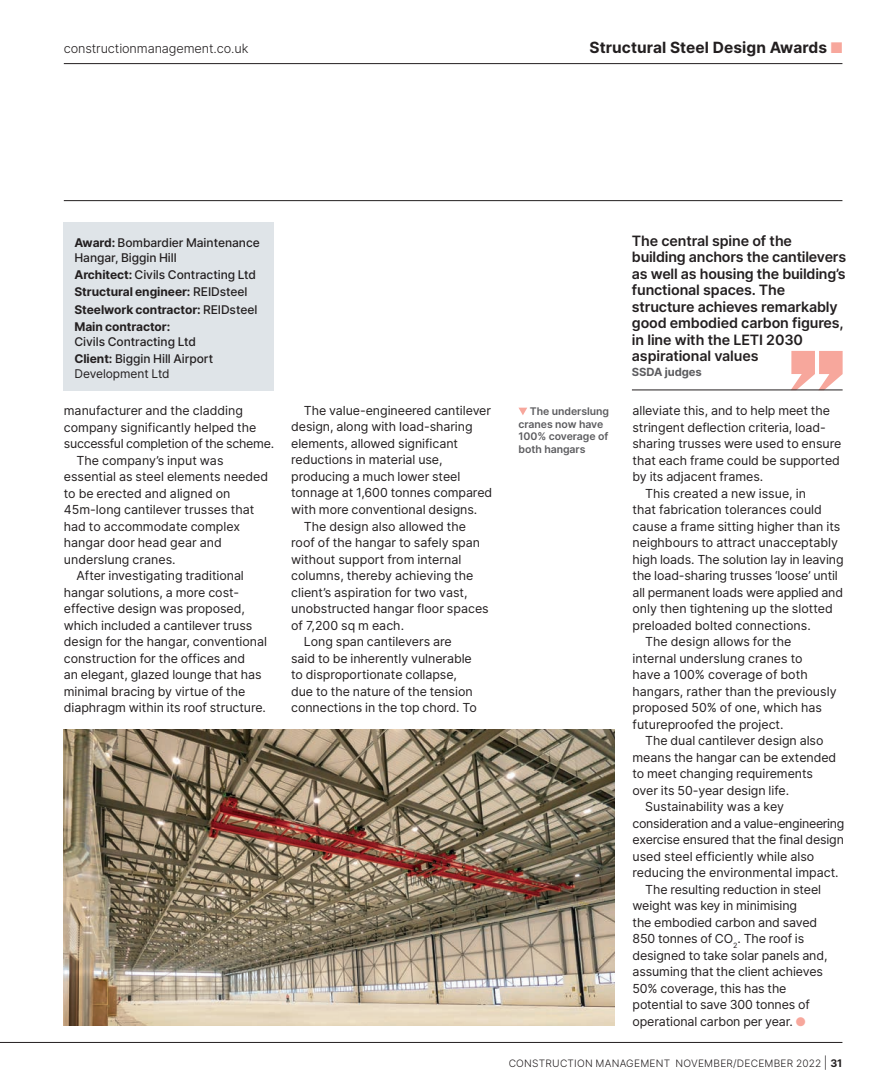
<style>
.page{position:relative;width:885px;height:1085px;background:#fff}
.page>*{position:absolute;margin:0;border:0;box-sizing:border-box;transform-origin:0 0}
.t1{font:700 15.45px "Inter";letter-spacing:.005em;color:#231f20}
.t2{font:600 14.25px/16.5px "Inter";letter-spacing:-.01em;color:#231f20}
.t3{font:300 12.75px "Inter";letter-spacing:-.01em;color:#231f20}
.t4{font:12.45px "Inter";letter-spacing:-.005em;color:#231f20}
.t5{font:12.45px "Inter";letter-spacing:-.025em;color:#231f20}
.t6{font:700 12px/17.1px "Inter";letter-spacing:-.005em;color:#231f20}
.t7{font:500 12px/15px "Inter";letter-spacing:-.005em;color:#231f20}
.t8{font:12px "Inter";letter-spacing:-.005em;color:#231f20}
.t9{font:700 11.25px "Inter";letter-spacing:-.01em;color:#5c5c5f}
.t10{font:600 10.5px/12.8px "Inter";letter-spacing:-.005em;color:#5c5c5f}
.t11{font:300 10.2px "Inter";letter-spacing:.02em;color:#231f20}
.s1{color:#f7a79c}
.s2{font-weight:700}
.s3{font-weight:500}
.s4{font-size:12px}
.s5{font-weight:700;font-size:10.5px}
</style>
<div class="page">
<hr style="left:64px;top:200px;width:778px;height:1px;background:#231f20">
<hr style="left:0;top:1041px;width:842px;height:1px;background:#231f20">
<hr style="left:64px;top:63px;width:778px;height:1px;background:#231f20">
<div style="left:64px;top:222px;width:210px;height:169px;background:#dfe4e8"></div>
<svg style="left:791px;top:351px;width:51px;height:38px"></svg>
<hr style="left:632px;top:389px;width:210px;height:1px;background:#231f20">
<img style="left:63px;top:729px;width:551px;height:296px">
<svg style="left:518px;top:407px;width:9px;height:8px"></svg>
<p class="t3" style="left:64px;top:40px;width:186px">constructionmanagement.co.uk</p>
<p class="t1" style="left:589px;top:37px;width:254px">Structural Steel Design Awards <span class="s1">■</span></p>
<p class="t7" style="left:74px;top:235px;width:187px"><span class="s2">Award:</span> Bombardier Maintenance<br>Hangar, Biggin Hill</p>
<p class="t6" style="left:74px;top:266px;width:184px">Architect: <span class="s3">Civils Contracting Ltd<br></span>Structural engineer: <span class="s3">REIDsteel<br></span>Steelwork contractor: <span class="s3">REIDsteel<br></span>Main contractor:</p>
<p class="t7" style="left:74px;top:332px;width:140px;line-height:17.1px">Civils Contracting Ltd<br><span class="s2">Client:</span> Biggin Hill Airport</p>
<p class="t8" style="left:74px;top:365px;width:97px">Development Ltd</p>
<p class="t4" style="left:64px;top:401px;width:181px">manufacturer and the cladding</p>
<p class="t4" style="left:64px;top:418px;width:194px">company significantly helped the</p>
<p class="t5" style="left:64px;top:434px;width:212px">successful completion of the scheme.</p>
<p class="t4" style="left:77px;top:451px;width:148px">The company’s input was</p>
<p class="t4" style="left:64px;top:467px;width:206px">essential as steel elements needed</p>
<p class="t4" style="left:64px;top:484px;width:168px">to be erected and aligned on</p>
<p class="t4" style="left:64px;top:500px;width:192px">45m-long cantilever trusses that</p>
<p class="t4" style="left:64px;top:517px;width:178px">had to accommodate complex</p>
<p class="t4" style="left:64px;top:533px;width:159px">hangar door head gear and</p>
<p class="t4" style="left:64px;top:550px;width:113px">underslung cranes.</p>
<p class="t4" style="left:77px;top:566px;width:169px">After investigating traditional</p>
<p class="t4" style="left:64px;top:583px;width:177px">hangar solutions, a more cost-</p>
<p class="t4" style="left:64px;top:599px;width:183px">effective design was proposed,</p>
<p class="t4" style="left:64px;top:616px;width:190px">which included a cantilever truss</p>
<p class="t4" style="left:64px;top:632px;width:205px">design for the hangar, conventional</p>
<p class="t4" style="left:64px;top:649px;width:183px">construction for the offices and</p>
<p class="t4" style="left:64px;top:665px;width:199px">an elegant, glazed lounge that has</p>
<p class="t4" style="left:64px;top:682px;width:183px">minimal bracing by virtue of the</p>
<p class="t4" style="left:64px;top:698px;width:204px">diaphragm within its roof structure.</p>
<p class="t4" style="left:304px;top:401px;width:189px">The value-engineered cantilever</p>
<p class="t4" style="left:291px;top:418px;width:183px">design, along with load-sharing</p>
<p class="t4" style="left:291px;top:434px;width:168px">elements, allowed significant</p>
<p class="t4" style="left:291px;top:451px;width:153px">reductions in material use,</p>
<p class="t4" style="left:291px;top:467px;width:171px">producing a much lower steel</p>
<p class="t4" style="left:291px;top:484px;width:202px">tonnage at 1,600 tonnes compared</p>
<p class="t4" style="left:291px;top:500px;width:188px">with more conventional designs.</p>
<p class="t4" style="left:304px;top:517px;width:163px">The design also allowed the</p>
<p class="t4" style="left:291px;top:533px;width:190px">roof of the hangar to safely span</p>
<p class="t4" style="left:291px;top:550px;width:172px">without support from internal</p>
<p class="t4" style="left:291px;top:566px;width:184px">columns, thereby achieving the</p>
<p class="t4" style="left:291px;top:583px;width:178px">client’s aspiration for two vast,</p>
<p class="t4" style="left:291px;top:599px;width:199px">unobstructed hangar floor spaces</p>
<p class="t4" style="left:291px;top:616px;width:114px">of 7,200 sq m each.</p>
<p class="t4" style="left:304px;top:632px;width:149px">Long span cantilevers are</p>
<p class="t4" style="left:291px;top:649px;width:182px">said to be inherently vulnerable</p>
<p class="t4" style="left:291px;top:665px;width:167px">to disproportionate collapse,</p>
<p class="t4" style="left:291px;top:682px;width:183px">due to the nature of the tension</p>
<p class="t4" style="left:291px;top:698px;width:187px">connections in the top chord. To</p>
<p class="t10" style="left:518px;top:404px;width:92px;text-indent:11px">The underslung cranes now have<br>100% coverage of both hangars</p>
<p class="t2" style="left:632px;top:232px;width:216px">The central spine of the building anchors the cantilevers as well as housing the building’s functional spaces. The structure achieves remarkably good embodied carbon figures, in line with the LETI 2030 aspirational values</p>
<p class="t9" style="left:632px;top:363px;width:71px">SSDA judges</p>
<p class="t4" style="left:632px;top:401px;width:199px">alleviate this, and to help meet the</p>
<p class="t4" style="left:632px;top:418px;width:195px">stringent deflection criteria, load-</p>
<p class="t4" style="left:632px;top:434px;width:210px">sharing trusses were used to ensure</p>
<p class="t4" style="left:632px;top:451px;width:209px">that each frame could be supported</p>
<p class="t4" style="left:632px;top:467px;width:132px">by its adjacent frames.</p>
<p class="t4" style="left:645px;top:484px;width:162px">This created a new issue, in</p>
<p class="t4" style="left:632px;top:500px;width:191px">that fabrication tolerances could</p>
<p class="t4" style="left:632px;top:517px;width:209px">cause a frame sitting higher than its</p>
<p class="t4" style="left:632px;top:533px;width:207px">neighbours to attract unacceptably</p>
<p class="t4" style="left:632px;top:550px;width:212px">high loads. The solution lay in leaving</p>
<p class="t4" style="left:632px;top:566px;width:207px">the load-sharing trusses ‘loose’ until</p>
<p class="t4" style="left:632px;top:583px;width:212px">all permanent loads were applied and</p>
<p class="t4" style="left:632px;top:599px;width:202px">only then tightening up the slotted</p>
<p class="t4" style="left:632px;top:616px;width:180px">preloaded bolted connections.</p>
<p class="t4" style="left:645px;top:632px;width:148px">The design allows for the</p>
<p class="t4" style="left:632px;top:649px;width:171px">internal underslung cranes to</p>
<p class="t4" style="left:632px;top:665px;width:177px">have a 100% coverage of both</p>
<p class="t4" style="left:632px;top:682px;width:205px">hangars, rather than the previously</p>
<p class="t4" style="left:632px;top:698px;width:191px">proposed 50% of one, which has</p>
<p class="t4" style="left:632px;top:715px;width:152px">futureproofed the project.</p>
<p class="t4" style="left:645px;top:731px;width:180px">The dual cantilever design also</p>
<p class="t4" style="left:632px;top:748px;width:205px">means the hangar can be extended</p>
<p class="t4" style="left:632px;top:764px;width:182px">to meet changing requirements</p>
<p class="t4" style="left:632px;top:781px;width:158px">over its 50-year design life.</p>
<p class="t4" style="left:645px;top:797px;width:140px">Sustainability was a key</p>
<p class="t5" style="left:632px;top:814px;width:213px">consideration and a value-engineering</p>
<p class="t4" style="left:632px;top:830px;width:213px">exercise ensured that the final design</p>
<p class="t4" style="left:632px;top:847px;width:183px">used steel efficiently while also</p>
<p class="t4" style="left:632px;top:863px;width:208px">reducing the environmental impact.</p>
<p class="t4" style="left:645px;top:880px;width:177px">The resulting reduction in steel</p>
<p class="t4" style="left:632px;top:896px;width:166px">weight was key in minimising</p>
<p class="t4" style="left:632px;top:913px;width:186px">the embodied carbon and saved</p>
<p class="t4" style="left:632px;top:929px;width:173px">850 tonnes of CO<sub>2</sub>. The roof is</p>
<p class="t4" style="left:632px;top:946px;width:196px">designed to take solar panels and,</p>
<p class="t4" style="left:632px;top:962px;width:192px">assuming that the client achieves</p>
<p class="t4" style="left:632px;top:979px;width:155px">50% coverage, this has the</p>
<p class="t4" style="left:632px;top:995px;width:179px">potential to save 300 tonnes of</p>
<p class="t4" style="left:632px;top:1012px;width:174px">operational carbon per year. <span class="s1">●</span></p>
<p class="t11" style="left:508px;top:1055px;width:335px">CONSTRUCTION MANAGEMENT NOVEMBER/DECEMBER 2022 <span class="s4">|</span> <span class="s5">31</span></p>
</div>
